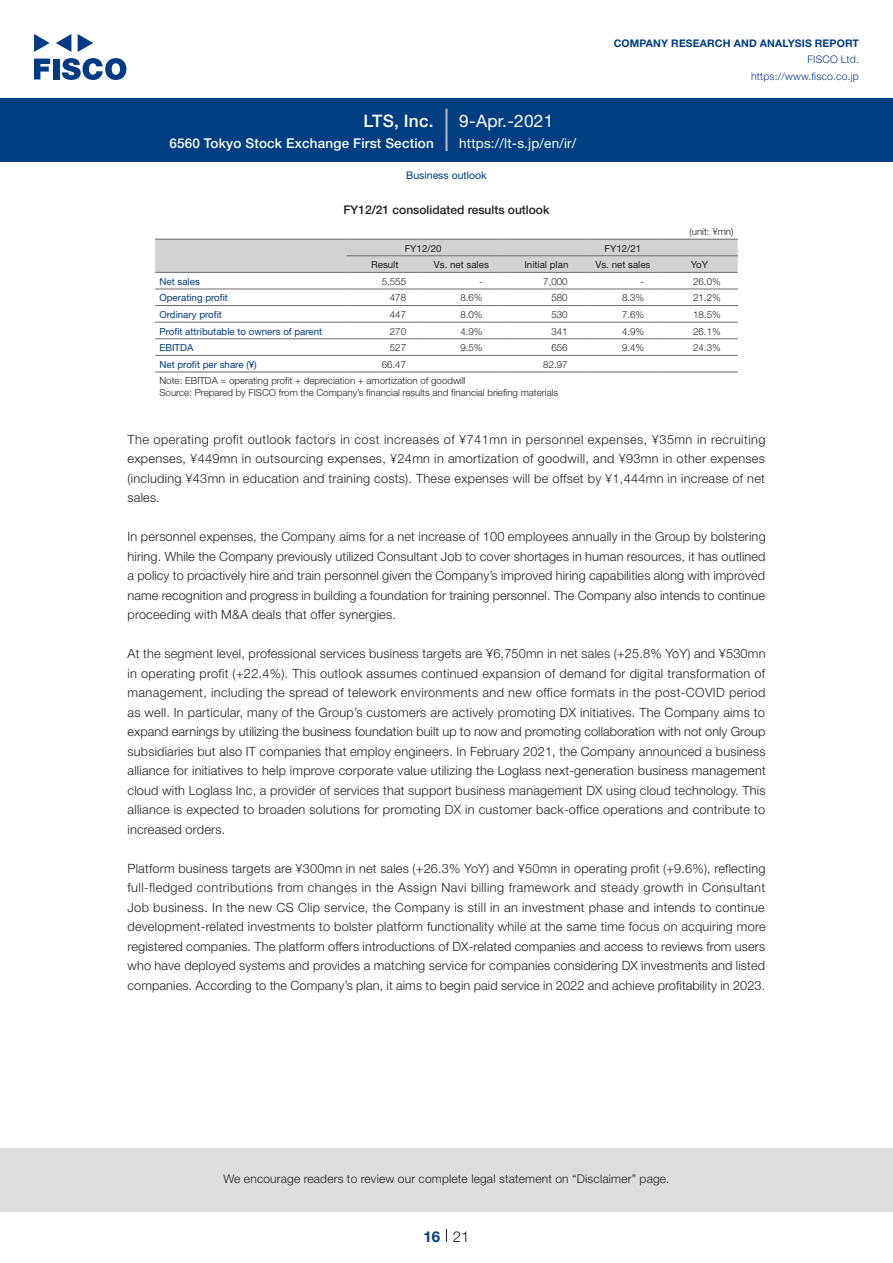
<style>
.page{position:relative;width:893px;height:1263px;background:#fff}
.page>*{position:absolute;margin:0;border:0;box-sizing:border-box;transform-origin:0 0}
.t1{font:17.25px "Helvetica Neue LT Std";letter-spacing:.015em;color:#fff}
.t2{font:500 17.25px "Helvetica Neue LT Std";letter-spacing:.015em;color:#fff}
.t3{font:300 15px "Helvetica Neue LT Std";color:#231f20}
.t4{font:700 15px "Helvetica Neue LT Std";color:#003d81}
.t5{font:500 13.5px "Helvetica Neue LT Std";letter-spacing:.015em;color:#fff}
.t6{font:13.5px "Helvetica Neue LT Std";color:#fff}
.t7{font:300 12.75px/19.5px "Helvetica Neue LT Std";letter-spacing:.015em;color:#231f20;text-align:justify}
.t8{font:300 12px "Helvetica Neue LT Std";letter-spacing:.015em;color:#231f20}
.t9{font:500 12px "Helvetica Neue LT Std";color:#231f20}
.t10{font:700 10.5px "Helvetica Neue LT Std";letter-spacing:.015em;color:#003d81}
.t11{font:300 10.5px/16.5px "Helvetica Neue LT Std";letter-spacing:.015em;color:#003d81;text-align:right}
.t12{font:10.5px "Helvetica Neue LT Std";color:#003d81}
.t13{font:300 9.75px/12px "Helvetica Neue LT Std";color:#231f20}
.t14{font:9.75px "Helvetica Neue LT Std";color:#003d81}
.t15{font:9.75px "Helvetica Neue LT Std";color:#231f20}
</style>
<div class="page">
<div style="left:0;top:1148px;width:893px;height:64px;background:#ddd"></div>
<svg style="left:34px;top:59px;width:16px;height:20px"></svg>
<div style="left:53px;top:59px;width:6px;height:20px;background:#003a83"></div>
<svg style="left:62px;top:58px;width:64px;height:22px"></svg>
<svg style="left:34px;top:34px;width:16px;height:18px"></svg>
<svg style="left:78px;top:34px;width:15px;height:18px"></svg>
<svg style="left:56px;top:34px;width:15px;height:18px"></svg>
<div style="left:0;top:98px;width:893px;height:64px;background:#003d81"></div>
<hr style="left:445px;top:109px;width:3px;height:42px;background:#b5b5b6">
<svg style="left:446px;top:1229px;width:1px;height:13px"></svg>
<hr style="left:155px;top:289px;width:192px;height:1px;background:#6c6d70">
<hr style="left:347px;top:289px;width:76px;height:1px;background:#6c6d70">
<hr style="left:423px;top:289px;width:77px;height:1px;background:#6c6d70">
<hr style="left:508px;top:289px;width:77px;height:1px;background:#6c6d70">
<hr style="left:585px;top:289px;width:76px;height:1px;background:#6c6d70">
<hr style="left:661px;top:289px;width:77px;height:1px;background:#6c6d70">
<hr style="left:155px;top:305px;width:192px;height:1px;background:#6c6d70">
<hr style="left:347px;top:305px;width:76px;height:1px;background:#6c6d70">
<hr style="left:423px;top:305px;width:77px;height:1px;background:#6c6d70">
<hr style="left:508px;top:305px;width:77px;height:1px;background:#6c6d70">
<hr style="left:585px;top:305px;width:76px;height:1px;background:#6c6d70">
<hr style="left:661px;top:305px;width:77px;height:1px;background:#6c6d70">
<hr style="left:155px;top:322px;width:192px;height:1px;background:#6c6d70">
<hr style="left:347px;top:322px;width:76px;height:1px;background:#6c6d70">
<hr style="left:423px;top:322px;width:77px;height:1px;background:#6c6d70">
<hr style="left:508px;top:322px;width:77px;height:1px;background:#6c6d70">
<hr style="left:585px;top:322px;width:76px;height:1px;background:#6c6d70">
<hr style="left:661px;top:322px;width:77px;height:1px;background:#6c6d70">
<hr style="left:155px;top:338px;width:192px;height:1px;background:#6c6d70">
<hr style="left:347px;top:338px;width:76px;height:1px;background:#6c6d70">
<hr style="left:423px;top:338px;width:77px;height:1px;background:#6c6d70">
<hr style="left:508px;top:338px;width:77px;height:1px;background:#6c6d70">
<hr style="left:585px;top:338px;width:76px;height:1px;background:#6c6d70">
<hr style="left:661px;top:338px;width:77px;height:1px;background:#6c6d70">
<hr style="left:155px;top:355px;width:192px;height:1px;background:#6c6d70">
<hr style="left:347px;top:355px;width:76px;height:1px;background:#6c6d70">
<hr style="left:423px;top:355px;width:77px;height:1px;background:#6c6d70">
<hr style="left:508px;top:355px;width:77px;height:1px;background:#6c6d70">
<hr style="left:585px;top:355px;width:76px;height:1px;background:#6c6d70">
<hr style="left:661px;top:355px;width:77px;height:1px;background:#6c6d70">
<svg style="left:155px;top:239px;width:583px;height:34px;background:#cacbcd"></svg>
<hr style="left:508px;top:239px;width:77px;height:1px;background:#6c6d70">
<hr style="left:585px;top:239px;width:76px;height:1px;background:#6c6d70">
<hr style="left:661px;top:239px;width:77px;height:1px;background:#6c6d70">
<hr style="left:155px;top:371px;width:192px;height:1px;background:#6c6d70">
<hr style="left:347px;top:371px;width:76px;height:1px;background:#6c6d70">
<hr style="left:423px;top:371px;width:77px;height:1px;background:#6c6d70">
<hr style="left:508px;top:371px;width:77px;height:1px;background:#6c6d70">
<hr style="left:585px;top:371px;width:76px;height:1px;background:#6c6d70">
<hr style="left:661px;top:371px;width:77px;height:1px;background:#6c6d70">
<p class="t10" style="left:614px;top:37px;width:247px">COMPANY RESEARCH AND ANALYSIS REPORT</p>
<p class="t11" style="left:751px;top:51px;width:109px">FISCO Ltd. https://www.fisco.co j p.</p>
<h1 class="t2" style="left:364px;top:110px;width:72px">LTS, Inc.</h1>
<h1 class="t1" style="left:459px;top:110px;width:96px">9-Apr.-2021</h1>
<p class="t5" style="left:169px;top:135px;width:266px">6560 Tokyo Stock Exchange First Section</p>
<p class="t6" style="left:459px;top:135px;width:119px">h t t p s : / / j p.s-l t / e n /i r/</p>
<p class="t12" style="left:406px;top:169px;width:82px">Business outlook</p>
<p class="t9" style="left:343px;top:203px;width:208px">FY12/21 consolidated results outlook</p>
<p class="t13" style="left:689px;top:225px;width:46px">(unit ¥: mn(</p>
<p class="t15" style="left:405px;top:242px;width:38px">FY12/20</p>
<p class="t15" style="left:604px;top:242px;width:38px">FY12/21</p>
<p class="t15" style="left:371px;top:259px;width:29px">Result</p>
<p class="t15" style="left:434px;top:259px;width:57px">Vs. net sales</p>
<p class="t15" style="left:524px;top:259px;width:46px">Initial plan</p>
<p class="t15" style="left:595px;top:259px;width:57px">Vs. net sales</p>
<p class="t15" style="left:691px;top:259px;width:19px">YoY</p>
<p class="t14" style="left:159px;top:275px;width:42px">Net sales</p>
<p class="t13" style="left:382px;top:275px;width:26px">5,555</p>
<p class="t13" style="left:479px;top:275px;width:5px">-</p>
<p class="t13" style="left:543px;top:275px;width:26px">7,000</p>
<p class="t13" style="left:641px;top:275px;width:5px">-</p>
<p class="t13" style="left:693px;top:275px;width:29px">26.0%</p>
<p class="t14" style="left:159px;top:292px;width:70px">Operating profit</p>
<p class="t13" style="left:390px;top:292px;width:18px">478</p>
<p class="t13" style="left:460px;top:292px;width:24px">8.6%</p>
<p class="t13" style="left:551px;top:292px;width:18px">580</p>
<p class="t13" style="left:622px;top:292px;width:24px">8.3%</p>
<p class="t13" style="left:693px;top:292px;width:29px">21.2%</p>
<p class="t14" style="left:159px;top:309px;width:64px">Ordinary profit</p>
<p class="t13" style="left:390px;top:308px;width:18px">447</p>
<p class="t13" style="left:460px;top:308px;width:24px">8.0%</p>
<p class="t13" style="left:551px;top:308px;width:18px">530</p>
<p class="t13" style="left:622px;top:308px;width:24px">7.6%</p>
<p class="t13" style="left:693px;top:308px;width:29px">18.5%</p>
<p class="t14" style="left:159px;top:325px;width:164px">Profit attributable to owners of parent</p>
<p class="t13" style="left:390px;top:325px;width:18px">270</p>
<p class="t13" style="left:460px;top:325px;width:24px">4.9%</p>
<p class="t13" style="left:551px;top:325px;width:18px">341</p>
<p class="t13" style="left:622px;top:325px;width:24px">4.9%</p>
<p class="t13" style="left:693px;top:325px;width:29px">26.1%</p>
<p class="t14" style="left:159px;top:342px;width:35px">EBITDA</p>
<p class="t13" style="left:390px;top:341px;width:18px">527</p>
<p class="t13" style="left:460px;top:341px;width:24px">9.5%</p>
<p class="t13" style="left:551px;top:341px;width:18px">656</p>
<p class="t13" style="left:622px;top:341px;width:24px">9.4%</p>
<p class="t13" style="left:693px;top:341px;width:29px">24.3%</p>
<p class="t14" style="left:159px;top:358px;width:99px">Net profit per share (¥)</p>
<p class="t13" style="left:159px;top:375px;width:400px">Note: EBITDA = operating profit + depreciation + amortization of goodwill<br>Source: Prepared by FISCO from the Company s’ financial results and financial briefing materials</p>
<p class="t7" style="left:128px;top:429px;width:639px">The operating profit outlook factors in cost increases of ¥741mn in personnel expenses, ¥35mn in recruiting expenses, ¥449mn in outsourcing expenses, ¥24mn in amortization of goodwill, and ¥93mn in other expenses (including ¥43mn in education and training costs .) These expenses will be offset by ¥1,444mn in increase of net sales.</p>
<p class="t7" style="left:128px;top:527px;width:640px">In personnel expenses, the Company aims for a net increase of 100 employees annually in the Group by bolstering hiring. While the Company previously utilized Consultant Job to cover shortages in human resources it, has outlined a policy to proactively hire and train personnel given the Company s’ improved hiring capabilities along with improved name recognition and progress in building a foundation for training personnel. The Company also intends to continue proceeding with M&amp;A deals that offer synergies.</p>
<p class="t7" style="left:128px;top:644px;width:640px">At the segment level, professional services business targets are ¥6,750mn in net sales (+25.8% YoY) and ¥530mn in operating profit (+22.4% .) This outlook assumes continued expansion of demand for digital transformation of management, including the spread of telework environments and new office formats in the post-COVID period as well In. particular, many of the Group s’ customers are actively promoting DX initiatives. The Company aims to expand earnings by utilizing the business foundation built up to now and promoting collaboration with not only Group subsidiaries but also IT companies that employ engineers In. February 2021, the Company announced a business alliance for initiatives to help improve corporate value utilizing the Loglass next-generation business management cloud with Loglass Inc a, provider of services that support business management DX using cloud technology. This alliance is expected to broaden solutions for promoting DX in customer back-office operations and contribute to increased orders.</p>
<p class="t7" style="left:128px;top:858px;width:640px">Platform business targets are ¥300mn in net sales (+26.3% YoY) and ¥50mn in operating profit (+9.6% ,) reflecting full-fledged contributions from changes in the Assign Navi billing framework and steady growth in Consultant Job business In. the new CS Clip service, the Company is still in an investment phase and intends to continue development-related investments to bolster platform functionality while at the same time focus on acquiring more registered companies. The platform offers introductions of DX-related companies and access to reviews from users who have deployed systems and provides a matching service for companies considering DX investments and listed companies. According to the Company s’ plan it, aims to begin paid service in 2022 and achieve profitability in 2023.</p>
<p class="t13" style="left:382px;top:358px;width:26px">66.47</p>
<p class="t13" style="left:543px;top:358px;width:26px">82.97</p>
<p class="t8" style="left:223px;top:1171px;width:448px">We encourage readers to review our complete legal statement on “Disclaimer” page.</p>
<p class="t4" style="left:423px;top:1227px;width:18px">16</p>
<p class="t3" style="left:453px;top:1227px;width:18px">21</p>
</div>
